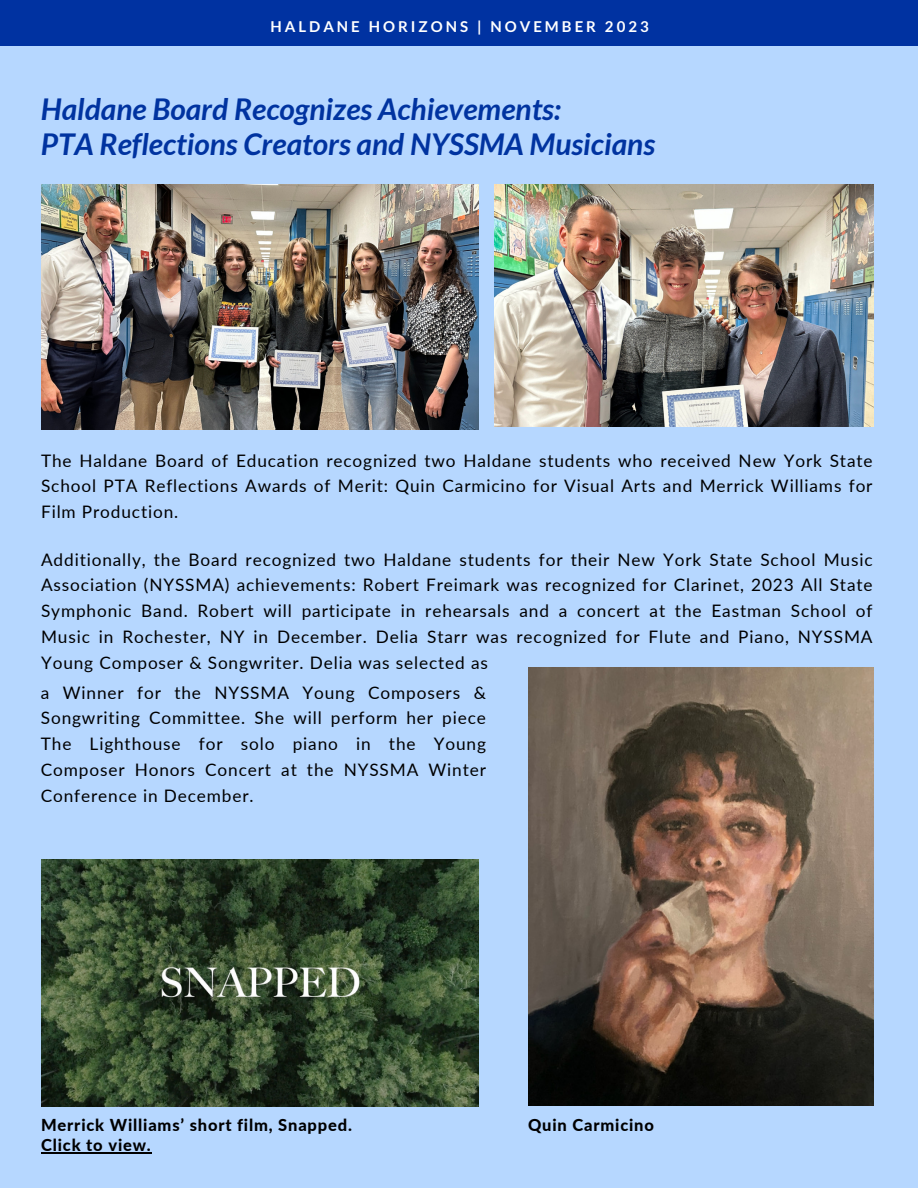
<style>
.page{position:relative;width:918px;height:1188px;background:#fff}
.page>*{position:absolute;margin:0;border:0;box-sizing:border-box;transform-origin:0 0}
.t1{font:italic 700 30px "Lato";color:#0033a0}
.t2{font:17.25px/25.8px "Lato";letter-spacing:.05em;color:#000;text-align:justify}
.t3{font:800 16.5px "Lato";letter-spacing:.05em;color:#000}
.t4{font:700 15px "Lato";letter-spacing:.2em;color:#fff}
</style>
<div class="page">
<div style="left:0;top:0;width:918px;height:58px;background:#0032a1"></div>
<div style="left:0;top:47px;width:918px;height:1141px;background:#b6d7ff"></div>
<img style="left:494px;top:185px;width:379px;height:242px">
<img style="left:41px;top:185px;width:438px;height:244px">
<img style="left:41px;top:860px;width:438px;height:246px">
<img style="left:528px;top:668px;width:345px;height:437px">
<hr style="left:41px;top:1152px;width:111px;height:2px;background:#000">
<p class="t4" style="left:270px;top:17px;width:380px">HALDANE HORIZONS | NOVEMBER 2023</p>
<p class="t1" style="left:41px;top:91px;width:522px">Haldane Board Recognizes Achievements:</p>
<p class="t1" style="left:41px;top:125px;width:616px">PTA Reflections Creators and NYSSMA Musicians</p>
<p class="t2" style="left:41px;top:447px;width:833px">The Haldane Board of Education recognized two Haldane students who received New York State School PTA Reflections Awards of Merit: Quin Carmicino for Visual Arts and Merrick Williams for Film Production.</p>
<p class="t2" style="left:41px;top:546px;width:833px">Additionally, the Board recognized two Haldane students for their New York State School Music Association (NYSSMA) achievements: Robert Freimark was recognized for Clarinet, 2023 All State Symphonic Band. Robert will participate in rehearsals and a concert at the Eastman School of Music in Rochester, NY in December. Delia Starr was recognized for Flute and Piano, NYSSMA Young Composer &amp; Songwriter. Delia was selected as</p>
<p class="t2" style="left:41px;top:679px;width:447px">a Winner for the NYSSMA Young Composers &amp; Songwriting Committee. She will perform her piece The Lighthouse for solo piano in the Young Composer Honors Concert at the NYSSMA Winter Conference in December.</p>
<p class="t3" style="left:41px;top:1115px;width:312px">Merrick Williams’ short film, Snapped.</p>
<p class="t3" style="left:41px;top:1135px;width:111px">Click to view.</p>
<p class="t3" style="left:528px;top:1115px;width:127px">Quin Carmicino</p>
</div>
